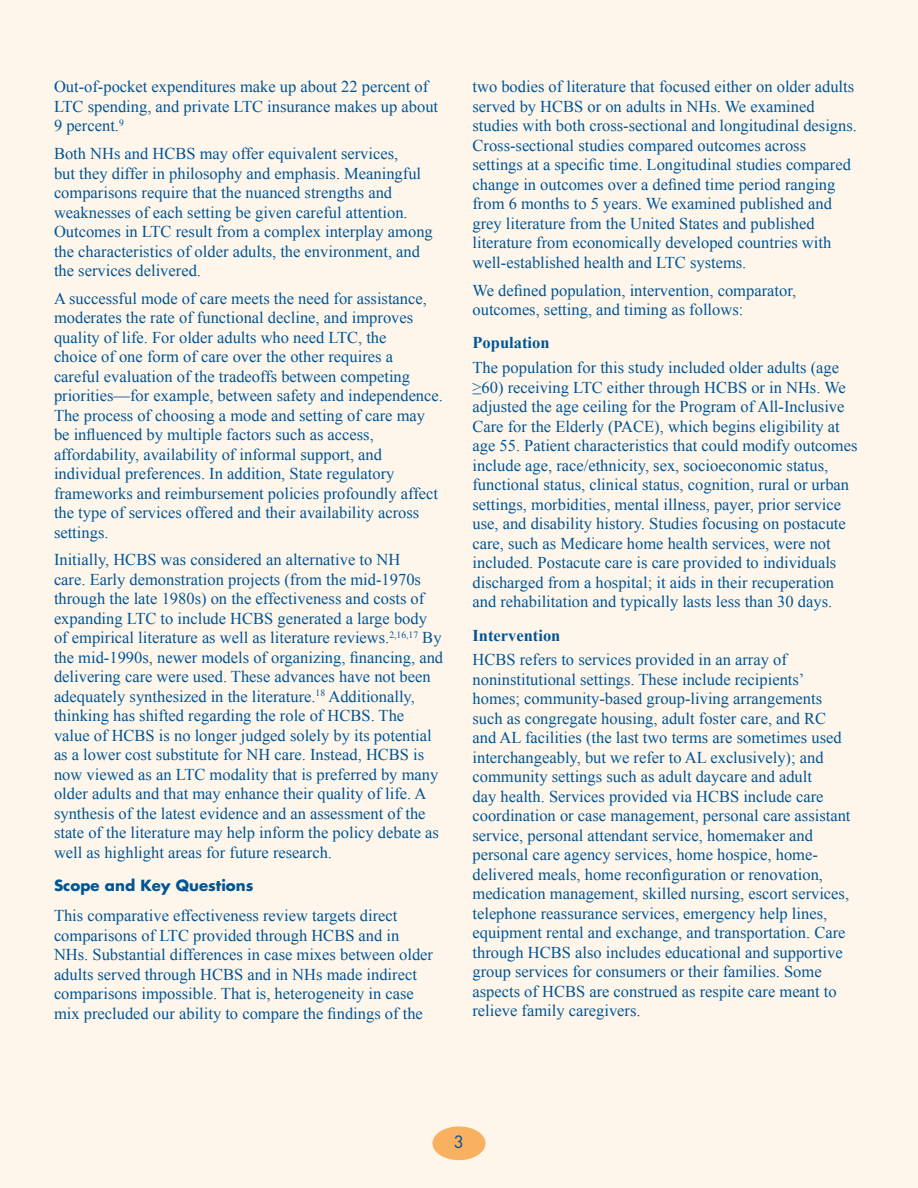
<style>
.page{position:relative;width:918px;height:1188px;background:#fef6eb}
.page>*{position:absolute;margin:0;border:0;box-sizing:border-box;transform-origin:0 0}
.Text{font:16.5px/19.5px "Times New Roman";color:#005595}
.Head_Level_3{font:700 16.5px "Times New Roman";color:#005595}
.t1{font:16.5px "Futura Std";color:#005595}
.Head_Level_2{font:700 15px "Futura Std";color:#005595}
</style>
<div class="page">
<div style="left:432px;top:1126px;width:54px;height:34px;background:#fab061;border-radius:50%"></div>
<p class="Text" style="left:54px;top:77px;width:386px">Out-of-pocket expenditures make up about 22 percent of<br>LTC spending, and private LTC insurance makes up about<br>9 percent.<sup>9</sup></p>
<p class="Text" style="left:54px;top:144px;width:380px">Both NHs and HCBS may offer equivalent services,<br>but they differ in philosophy and emphasis. Meaningful comparisons require that the nuanced strengths and weaknesses of each setting be given careful attention.<br>Outcomes in LTC result from a complex interplay among the characteristics of older adults, the environment, and the services delivered.</p>
<p class="Text" style="left:54px;top:288px;width:391px">A successful mode of care meets the need for assistance, moderates the rate of functional decline, and improves quality of life. For older adults who need LTC, the<br>choice of one form of care over the other requires a<br>careful evaluation of the tradeoffs between competing priorities—for example, between safety and independence.<br>The process of choosing a mode and setting of care may be influenced by multiple factors such as access, affordability, availability of informal support, and individual preferences. In addition, State regulatory frameworks and reimbursement policies profoundly affect the type of services offered and their availability across settings.</p>
<p class="Text" style="left:54px;top:550px;width:391px">Initially, HCBS was considered an alternative to NH<br>care. Early demonstration projects (from the mid-1970s through the late 1980s) on the effectiveness and costs of expanding LTC to include HCBS generated a large body of empirical literature as well as literature reviews.<sup>2,16,17</sup> By the mid-1990s, newer models of organizing, financing, and delivering care were used. These advances have not been adequately synthesized in the literature.<sup>18</sup> Additionally, thinking has shifted regarding the role of HCBS. The value of HCBS is no longer judged solely by its potential as a lower cost substitute for NH care. Instead, HCBS is now viewed as an LTC modality that is preferred by many older adults and that may enhance their quality of life. A synthesis of the latest evidence and an assessment of the state of the literature may help inform the policy debate as well as highlight areas for future research.</p>
<p class="Head_Level_2" style="left:54px;top:875px;width:201px">Scope and Key Questions</p>
<p class="Text" style="left:54px;top:906px;width:381px">This comparative effectiveness review targets direct comparisons of LTC provided through HCBS and in NHs. Substantial differences in case mixes between older adults served through HCBS and in NHs made indirect comparisons impossible. That is, heterogeneity in case mix precluded our ability to compare the findings of the</p>
<p class="Text" style="left:472px;top:77px;width:386px">two bodies of literature that focused either on older adults served by HCBS or on adults in NHs. We examined studies with both cross-sectional and longitudinal designs.<br>Cross-sectional studies compared outcomes across settings at a specific time. Longitudinal studies compared change in outcomes over a defined time period ranging from 6 months to 5 years. We examined published and grey literature from the United States and published literature from economically developed countries with well-established health and LTC systems.</p>
<p class="Text" style="left:472px;top:280px;width:325px">We defined population, intervention, comparator, outcomes, setting, and timing as follows:</p>
<p class="Head_Level_3" style="left:472px;top:331px;width:79px">Population</p>
<p class="Text" style="left:472px;top:358px;width:386px">The population for this study included older adults (age ≥60) receiving LTC either through HCBS or in NHs. We adjusted the age ceiling for the Program of All-Inclusive Care for the Elderly (PACE), which begins eligibility at age 55. Patient characteristics that could modify outcomes include age, race/ethnicity, sex, socioeconomic status, functional status, clinical status, cognition, rural or urban settings, morbidities, mental illness, payer, prior service use, and disability history. Studies focusing on postacute care, such as Medicare home health services, were not included. Postacute care is care provided to individuals discharged from a hospital; it aids in their recuperation and rehabilitation and typically lasts less than 30 days.</p>
<p class="Head_Level_3" style="left:472px;top:624px;width:89px">Intervention</p>
<p class="Text" style="left:472px;top:650px;width:380px">HCBS refers to services provided in an array of noninstitutional settings. These include recipients’ homes; community-based group-living arrangements such as congregate housing, adult foster care, and RC and AL facilities (the last two terms are sometimes used interchangeably, but we refer to AL exclusively); and community settings such as adult daycare and adult<br>day health. Services provided via HCBS include care coordination or case management, personal care assistant service, personal attendant service, homemaker and personal care agency services, home hospice, home&shy;delivered meals, home reconfiguration or renovation, medication management, skilled nursing, escort services, telephone reassurance services, emergency help lines, equipment rental and exchange, and transportation. Care through HCBS also includes educational and supportive group services for consumers or their families. Some aspects of HCBS are construed as respite care meant to relieve family caregivers.</p>
<p class="t1" style="left:454px;top:1131px;width:12px">3</p>
</div>
